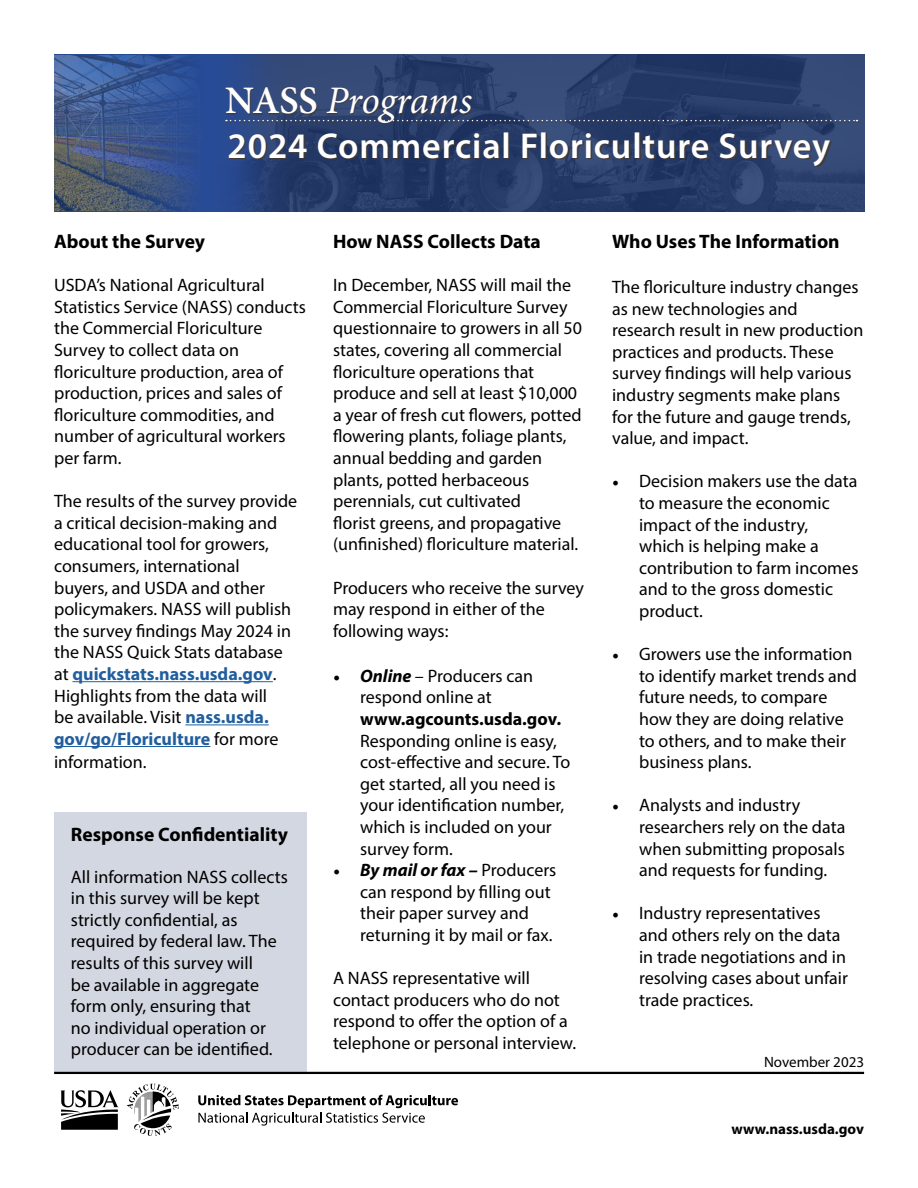
<style>
.page{position:relative;width:918px;height:1188px;background:#fff}
.page>*{position:absolute;margin:0;border:0;box-sizing:border-box;transform-origin:0 0}
.t1{font:italic 39px "Minion Pro";letter-spacing:-.005em;color:#fff}
.t2{font:600 36px "Myriad Pro";letter-spacing:.025em;color:#fff}
.t3{font:700 19.5px "Myriad Pro";color:#000}
.t4{font:18px/21.6px "Myriad Pro";color:#000}
.t5{font:700 15px "Myriad Pro";color:#000}
.t6{font:15px "Myriad Pro";color:#000}
.s1{font-weight:600;font-style:normal}
.s2{font-weight:700;color:#215e9e}
.s3{font-family:"Minion Pro";font-weight:700;font-style:italic}
.s4{font-weight:700;font-style:italic}
.s5{font-weight:700}
.s6{font-family:"Minion Pro"}
</style>
<div class="page">
<hr style="left:54px;top:1072px;width:810px;height:2px;background:#000">
<hr style="left:72px;top:681px;width:201px;height:1px;background:#215e9e">
<hr style="left:185px;top:724px;width:84px;height:1px;background:#215e9e">
<hr style="left:54px;top:746px;width:156px;height:1px;background:#215e9e">
<img style="left:54px;top:54px;width:810px;height:157px">
<div style="left:226px;top:89px;width:633px;height:35px;background:#46382d;opacity:.8"></div>
<svg style="left:226px;top:120px;width:631px;height:1px"></svg>
<div style="left:230px;top:133px;width:601px;height:34px;background:#46382d;opacity:.8"></div>
<img style="left:54px;top:55px;width:150px;height:155px">
<div style="left:54px;top:812px;width:252px;height:260px;background:#d3d7e2"></div>
<svg style="left:127px;top:1084px;width:52px;height:52px"></svg>
<svg style="left:61px;top:1090px;width:58px;height:40px"></svg>
<svg style="left:198px;top:1095px;width:260px;height:31px"></svg>
<h1 class="t1" style="left:225px;top:74px;width:248px"><span class="s1">NASS</span> Programs</h1>
<h2 class="t2" style="left:228px;top:123px;width:604px">2024 Commercial Floriculture Survey</h2>
<p class="t3" style="left:54px;top:229px;width:153px">About the Survey</p>
<p class="t4" style="left:54px;top:274px;width:253px">USDA’s National Agricultural<br>Statistics Service (NASS) conducts the Commercial Floriculture<br>Survey to collect data on floriculture production, area of production, prices and sales of floriculture commodities, and number of agricultural workers per farm.</p>
<p class="t4" style="left:54px;top:490px;width:245px">The results of the survey provide a critical decision-making and educational tool for growers, consumers, international buyers, and USDA and other policymakers. NASS will publish the survey findings May 2024 in the NASS Quick Stats database at <span class="s2">quickstats.nass.usda.gov</span>.<br>Highlights from the data will<br>be available. Visit <span class="s2">nass.usda. gov/go/Floriculture</span> for more</p>
<p class="t4" style="left:54px;top:751px;width:94px">information.</p>
<p class="t3" style="left:71px;top:822px;width:218px">Response Confidentiality</p>
<p class="t4" style="left:71px;top:865px;width:218px">All information NASS collects in this survey will be kept strictly confidential, as required by federal law. The results of this survey will<br>be available in aggregate form only, ensuring that<br>no individual operation or producer can be identified.</p>
<p class="t3" style="left:333px;top:229px;width:209px">How NASS Collects Data</p>
<p class="t4" style="left:333px;top:274px;width:251px">In December, NASS will mail the<br>Commercial Floriculture Survey questionnaire to growers in all 50 states, covering all commercial floriculture operations that produce and sell at least $10,000 a year of fresh cut flowers, potted flowering plants, foliage plants, annual bedding and garden plants, potted herbaceous perennials, cut cultivated<br>florist greens, and propagative (unfinished) floriculture material.</p>
<p class="t4" style="left:333px;top:576px;width:253px">Producers who receive the survey may respond in either of the following ways:</p>
<p class="t4" style="left:360px;top:665px;width:212px;text-indent:-27px"><span class="s3">•</span> <span class="s4">Online</span> – Producers can respond online at <span class="s5">www.agcounts.usda.gov</span><span class="s4">.<br></span>Responding online is easy, cost-effective and secure. To get started, all you need is your identification number, which is included on your survey form.</p>
<p class="t4" style="left:360px;top:859px;width:198px;text-indent:-27px"><span class="s3">•</span> <span class="s4">By mail or fax –</span> Producers can respond by filling out their paper survey and returning it by mail or fax.</p>
<p class="t4" style="left:333px;top:967px;width:245px">A NASS representative will contact producers who do not respond to offer the option of a telephone or personal interview.</p>
<p class="t3" style="left:612px;top:229px;width:229px">Who Uses The Information</p>
<p class="t4" style="left:612px;top:276px;width:253px">The floriculture industry changes as new technologies and research result in new production practices and products. These survey findings will help various industry segments make plans for the future and gauge trends, value, and impact.</p>
<p class="t4" style="left:639px;top:470px;width:221px;text-indent:-27px"><span class="s6">•</span> Decision makers use the data to measure the economic impact of the industry,<br>which is helping make a contribution to farm incomes and to the gross domestic product.</p>
<p class="t4" style="left:639px;top:643px;width:220px;text-indent:-27px"><span class="s6">•</span> Growers use the information to identify market trends and future needs, to compare how they are doing relative to others, and to make their business plans.</p>
<p class="t4" style="left:639px;top:794px;width:208px;text-indent:-27px"><span class="s6">•</span> Analysts and industry researchers rely on the data when submitting proposals and requests for funding.</p>
<p class="t4" style="left:639px;top:902px;width:210px;text-indent:-27px"><span class="s6">•</span> Industry representatives and others rely on the data in trade negotiations and in resolving cases about unfair trade practices.</p>
<p class="t6" style="left:764px;top:1053px;width:102px">November 2023</p>
<p class="t5" style="left:731px;top:1119px;width:134px">www.nass.usda.gov</p>
</div>
